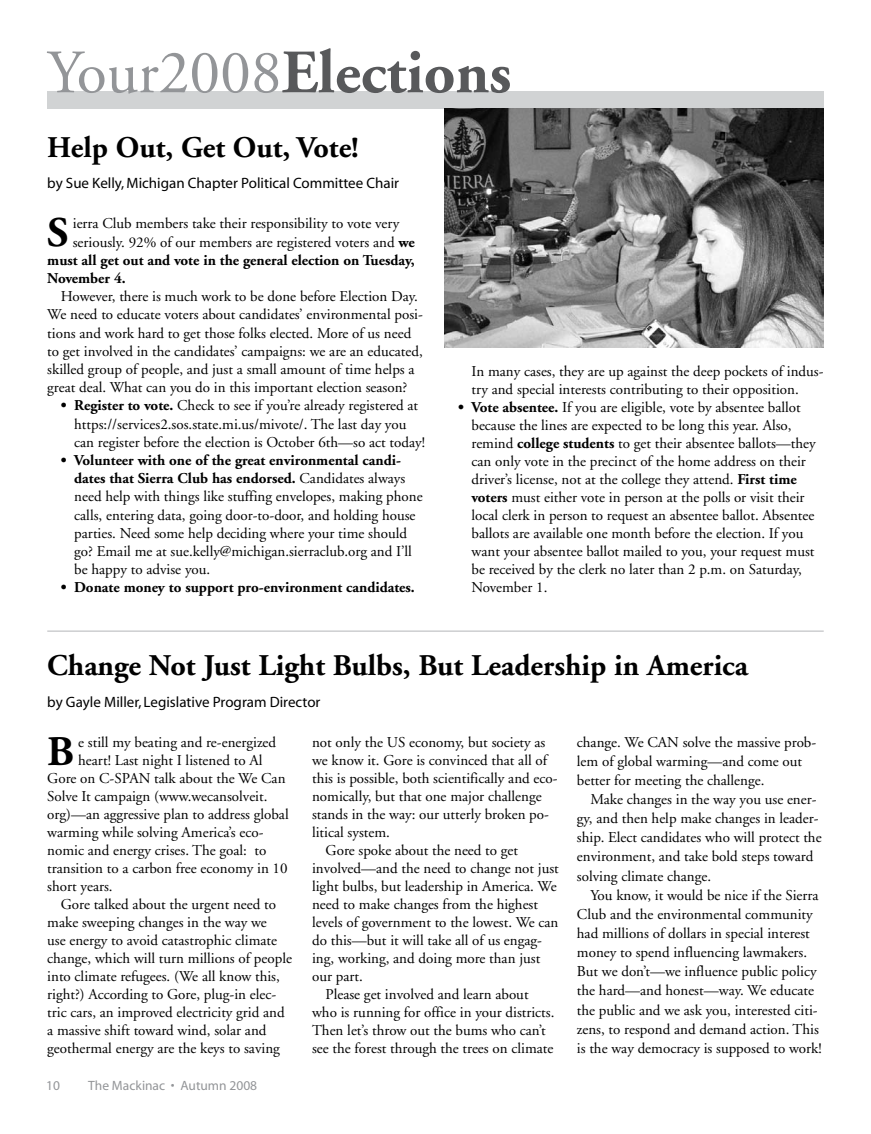
<style>
.page{position:relative;width:871px;height:1134px;background:#fff}
.page>*{position:absolute;margin:0;border:0;box-sizing:border-box;transform-origin:0 0}
.t1{font:700 61.5px "Adobe Garamond";color:#58595b}
.t2{font:700 42.15px "Adobe Garamond";color:#000}
.t3{font:700 30px "Adobe Garamond";color:#000}
.t4{font:15px/19.2px "Adobe Garamond";color:#000}
.t5{font:700 15px "Adobe Garamond";color:#000}
.t6{font:15px "Myriad MM 400 600";color:#000}
.t7{font:13.5px "Myriad MM 400 600";color:#939598}
.s1{font-weight:400;color:#939598}
.s2{font-weight:700}
</style>
<div class="page">
<div style="left:47px;top:91px;width:777px;height:18px;background:#d1d3d4"></div>
<hr style="left:47px;top:631px;width:777px;height:1px;background:#bcbdc0">
<img style="left:444px;top:108px;width:380px;height:239px">
<h1 class="t1" style="left:47px;top:39px;width:465px"><span class="s1">Your2008</span>Elections</h1>
<h3 class="t3" style="left:47px;top:131px;width:313px">Help Out, Get Out, Vote!</h3>
<p class="t6" style="left:47px;top:176px;width:353px">by Sue Kelly, Michigan Chapter Political Committee Chair</p>
<h2 class="t2" style="left:47px;top:210px;width:23px">S</h2>
<p class="t4" style="left:73px;top:215px;width:328px">ierra Club members take their responsibility to vote very</p>
<p class="t4" style="left:73px;top:233px;width:343px">seriously. 92% of our members are registered voters and <span class="s2">we</span></p>
<p class="t5" style="left:47px;top:252px;width:369px">must all get out and vote in the general election on Tuesday,</p>
<p class="t5" style="left:47px;top:270px;width:80px">November 4.</p>
<p class="t4" style="left:47px;top:288px;width:377px;line-height:18.1px;text-indent:14px">However, there is much work to be done before Election Day.<br>We need to educate voters about candidates’ environmental posi&shy;tions and work hard to get those folks elected. More of us need to get involved in the candidates’ campaigns: we are an educated, skilled group of people, and just a small amount of time helps a great deal. What can you do in this important election season?</p>
<p class="t4" style="left:74px;top:397px;width:352px;line-height:18.1px;text-indent:-14px"><span class="s2">• Register to vote.</span> Check to see if you’re already registered at https://services2.sos.state.mi.us/mivote/. The last day you can register before the election is October 6th—so act today!</p>
<p class="t4" style="left:74px;top:452px;width:350px;line-height:18.1px;text-indent:-14px"><span class="s2">• Volunteer with one of the great environmental candi&shy;dates that Sierra Club has endorsed.</span> Candidates always need help with things like stuffing envelopes, making phone calls, entering data, going door-to-door, and holding house parties. Need some help deciding where your time should go? Email me at sue.kelly@michigan.sierraclub.org and I’ll be happy to advise you.</p>
<p class="t5" style="left:61px;top:579px;width:356px">• Donate money to support pro-environment candidates.</p>
<p class="t4" style="left:471px;top:363px;width:353px;line-height:18px">In many cases, they are up against the deep pockets of indus&shy;try and special interests contributing to their opposition.</p>
<p class="t4" style="left:471px;top:399px;width:346px;line-height:18px;text-indent:-14px"><span class="s2">• Vote absentee.</span> If you are eligible, vote by absentee ballot because the lines are expected to be long this year. Also, remind <span class="s2">college students</span> to get their absentee ballots—they can only vote in the precinct of the home address on their driver’s license, not at the college they attend. <span class="s2">First time voters</span> must either vote in person at the polls or visit their local clerk in person to request an absentee ballot. Absentee ballots are available one month before the election. If you want your absentee ballot mailed to you, your request must be received by the clerk no later than 2 p.m. on Saturday, November 1.</p>
<h3 class="t3" style="left:47px;top:649px;width:702px">Change Not Just Light Bulbs, But Leadership in America</h3>
<p class="t6" style="left:47px;top:694px;width:275px">by Gayle Miller, Legislative Program Director</p>
<h2 class="t2" style="left:47px;top:728px;width:28px">B</h2>
<p class="t4" style="left:78px;top:733px;width:199px">e still my beating and re-energized</p>
<p class="t4" style="left:577px;top:733px;width:241px">change. We CAN solve the massive prob&shy;lem of global warming—and come out better for meeting the challenge.</p>
<p class="t4" style="left:577px;top:790px;width:246px;text-indent:14px">Make changes in the way you use ener&shy;gy, and then help make changes in leader&shy;ship. Elect candidates who will protect the environment, and take bold steps toward solving climate change.</p>
<p class="t4" style="left:577px;top:886px;width:246px;text-indent:14px">You know, it would be nice if the Sierra Club and the environmental community had millions of dollars in special interest money to spend influencing lawmakers.<br>But we don’t—we influence public policy the hard—and honest—way. We educate the public and we ask you, interested citi&shy;zens, to respond and demand action. This is the way democracy is supposed to work!</p>
<p class="t4" style="left:312px;top:733px;width:235px">not only the US economy, but society as</p>
<p class="t4" style="left:312px;top:751px;width:237px">we know it. Gore is convinced that all of</p>
<p class="t4" style="left:312px;top:769px;width:247px">this is possible, both scientifically and eco-</p>
<p class="t4" style="left:312px;top:787px;width:231px">nomically, but that one major challenge</p>
<p class="t4" style="left:312px;top:805px;width:238px">stands in the way: our utterly broken po-</p>
<p class="t4" style="left:312px;top:823px;width:79px">litical system.</p>
<p class="t4" style="left:326px;top:841px;width:194px">Gore spoke about the need to get</p>
<p class="t4" style="left:312px;top:859px;width:248px">involved—and the need to change not just</p>
<p class="t4" style="left:312px;top:877px;width:246px">light bulbs, but leadership in America. We</p>
<p class="t4" style="left:312px;top:895px;width:227px">need to make changes from the highest</p>
<p class="t4" style="left:312px;top:913px;width:248px">levels of government to the lowest. We can</p>
<p class="t4" style="left:312px;top:931px;width:231px">do this—but it will take all of us engag-</p>
<p class="t4" style="left:312px;top:949px;width:230px">ing, working, and doing more than just</p>
<p class="t4" style="left:312px;top:967px;width:52px">our part.</p>
<p class="t4" style="left:326px;top:985px;width:204px">Please get involved and learn about</p>
<p class="t4" style="left:312px;top:1003px;width:244px">who is running for office in your districts.</p>
<p class="t4" style="left:312px;top:1021px;width:235px">Then let’s throw out the bums who can’t</p>
<p class="t4" style="left:312px;top:1039px;width:243px">see the forest through the trees on climate</p>
<p class="t4" style="left:78px;top:751px;width:186px">heart! Last night I listened to Al</p>
<p class="t4" style="left:47px;top:769px;width:240px">Gore on C-SPAN talk about the We Can</p>
<p class="t4" style="left:47px;top:787px;width:222px">Solve It campaign (www.wecansolveit.</p>
<p class="t4" style="left:47px;top:805px;width:243px">org)—an aggressive plan to address global</p>
<p class="t4" style="left:47px;top:823px;width:218px">warming while solving America’s eco-</p>
<p class="t4" style="left:47px;top:841px;width:221px">nomic and energy crises. The goal: to</p>
<p class="t4" style="left:47px;top:859px;width:242px">transition to a carbon free economy in 10</p>
<p class="t4" style="left:47px;top:877px;width:67px">short years.</p>
<p class="t4" style="left:61px;top:895px;width:217px">Gore talked about the urgent need to</p>
<p class="t4" style="left:47px;top:913px;width:221px">make sweeping changes in the way we</p>
<p class="t4" style="left:47px;top:931px;width:231px">use energy to avoid catastrophic climate</p>
<p class="t4" style="left:47px;top:949px;width:246px">change, which will turn millions of people</p>
<p class="t4" style="left:47px;top:967px;width:234px">into climate refugees. (We all know this,</p>
<p class="t4" style="left:47px;top:985px;width:230px">right?) According to Gore, plug-in elec-</p>
<p class="t4" style="left:47px;top:1003px;width:239px">tric cars, an improved electricity grid and</p>
<p class="t4" style="left:47px;top:1021px;width:221px">a massive shift toward wind, solar and</p>
<p class="t4" style="left:47px;top:1039px;width:234px">geothermal energy are the keys to saving</p>
<p class="t7" style="left:46px;top:1079px;width:15px">10</p>
<p class="t7" style="left:88px;top:1079px;width:170px">The Mackinac • Autumn 2008</p>
</div>
